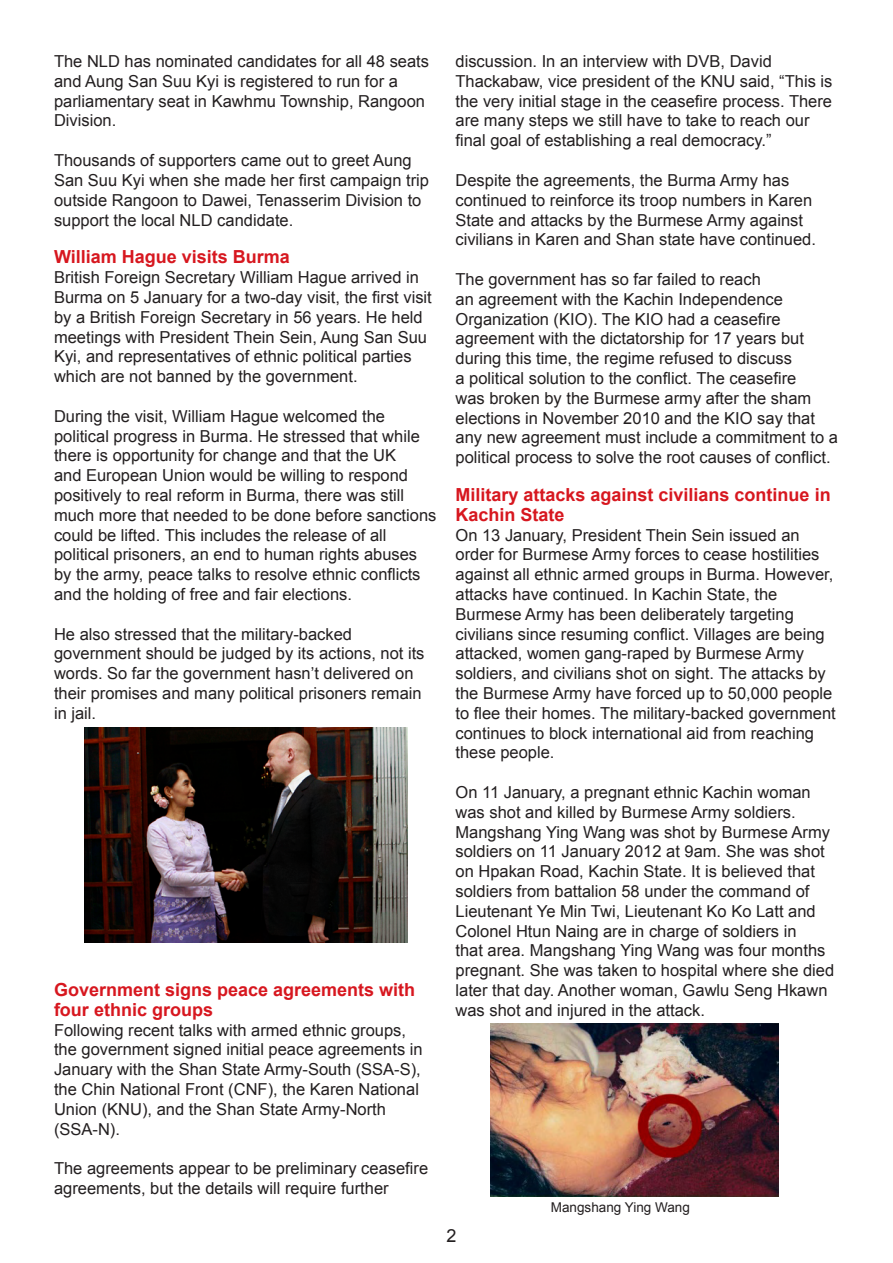
<style>
.page{position:relative;width:893px;height:1263px;background:#fff}
.page>*{position:absolute;margin:0;border:0;box-sizing:border-box;transform-origin:0 0}
.t1{font:700 18px/19.8px "Arial";color:#d7171f}
.t2{font:18px "Arial";color:#231f20}
.t3{font:16.5px/19.8px "Arial";color:#231f20}
.t4{font:13.5px "Arial";color:#231f20}
</style>
<div class="page">
<img style="left:84px;top:727px;width:323px;height:216px">
<img style="left:490px;top:1024px;width:288px;height:172px">
<p class="t3" style="left:54px;top:52px;width:377px">The NLD has nominated candidates for all 48 seats and Aung San Suu Kyi is registered to run for a parliamentary seat in Kawhmu Township, Rangoon Division.</p>
<p class="t3" style="left:54px;top:151px;width:377px">Thousands of supporters came out to greet Aung San Suu Kyi when she made her first campaign trip outside Rangoon to Dawei, Tenasserim Division to support the local NLD candidate.</p>
<p class="t1" style="left:54px;top:248px;width:237px">William Hague visits Burma</p>
<p class="t3" style="left:54px;top:268px;width:379px">British Foreign Secretary William Hague arrived in Burma on 5 January for a two-day visit, the first visit by a British Foreign Secretary in 56 years. He held meetings with President Thein Sein, Aung San Suu Kyi, and representatives of ethnic political parties which are not banned by the government.</p>
<p class="t3" style="left:54px;top:406px;width:384px">During the visit, William Hague welcomed the political progress in Burma. He stressed that while there is opportunity for change and that the UK<br>and European Union would be willing to respond positively to real reform in Burma, there was still much more that needed to be done before sanctions could be lifted. This includes the release of all political prisoners, an end to human rights abuses by the army, peace talks to resolve ethnic conflicts and the holding of free and fair elections.</p>
<p class="t3" style="left:54px;top:624px;width:372px">He also stressed that the military-backed government should be judged by its actions, not its words. So far the government hasn’t delivered on their promises and many political prisoners remain in jail.</p>
<p class="t1" style="left:54px;top:980px;width:363px">Government signs peace agreements with four ethnic groups</p>
<p class="t3" style="left:54px;top:1020px;width:370px">Following recent talks with armed ethnic groups, the government signed initial peace agreements in January with the Shan State Army-South (SSA-S), the Chin National Front (CNF), the Karen National Union (KNU), and the Shan State Army-North (SSA-N).</p>
<p class="t3" style="left:54px;top:1159px;width:376px">The agreements appear to be preliminary ceasefire agreements, but the details will require further</p>
<p class="t3" style="left:455px;top:52px;width:378px">discussion. In an interview with DVB, David Thackabaw, vice president of the KNU said, “This is the very initial stage in the ceasefire process. There are many steps we still have to take to reach our final goal of establishing a real democracy.”</p>
<p class="t3" style="left:455px;top:170px;width:362px">Despite the agreements, the Burma Army has continued to reinforce its troop numbers in Karen State and attacks by the Burmese Army against civilians in Karen and Shan state have continued.</p>
<p class="t3" style="left:455px;top:269px;width:384px">The government has so far failed to reach<br>an agreement with the Kachin Independence Organization (KIO). The KIO had a ceasefire agreement with the dictatorship for 17 years but during this time, the regime refused to discuss<br>a political solution to the conflict. The ceasefire<br>was broken by the Burmese army after the sham elections in November 2010 and the KIO say that any new agreement must include a commitment to a political process to solve the root causes of conflict.</p>
<p class="t1" style="left:455px;top:485px;width:377px">Military attacks against civilians continue in<br>Kachin State</p>
<p class="t3" style="left:455px;top:525px;width:382px">On 13 January, President Thein Sein issued an order for Burmese Army forces to cease hostilities against all ethnic armed groups in Burma. However, attacks have continued. In Kachin State, the Burmese Army has been deliberately targeting civilians since resuming conflict. Villages are being attacked, women gang-raped by Burmese Army soldiers, and civilians shot on sight. The attacks by the Burmese Army have forced up to 50,000 people to flee their homes. The military-backed government continues to block international aid from reaching these people.</p>
<p class="t3" style="left:455px;top:782px;width:380px">On 11 January, a pregnant ethnic Kachin woman was shot and killed by Burmese Army soldiers.<br>Mangshang Ying Wang was shot by Burmese Army soldiers on 11 January 2012 at 9am. She was shot on Hpakan Road, Kachin State. It is believed that soldiers from battalion 58 under the command of Lieutenant Ye Min Twi, Lieutenant Ko Ko Latt and Colonel Htun Naing are in charge of soldiers in<br>that area. Mangshang Ying Wang was four months pregnant. She was taken to hospital where she died later that day. Another woman, Gawlu Seng Hkawn was shot and injured in the attack.</p>
<p class="t2" style="left:446px;top:1224px;width:12px">2</p>
<p class="t4" style="left:551px;top:1198px;width:141px">Mangshang Ying Wang</p>
</div>
